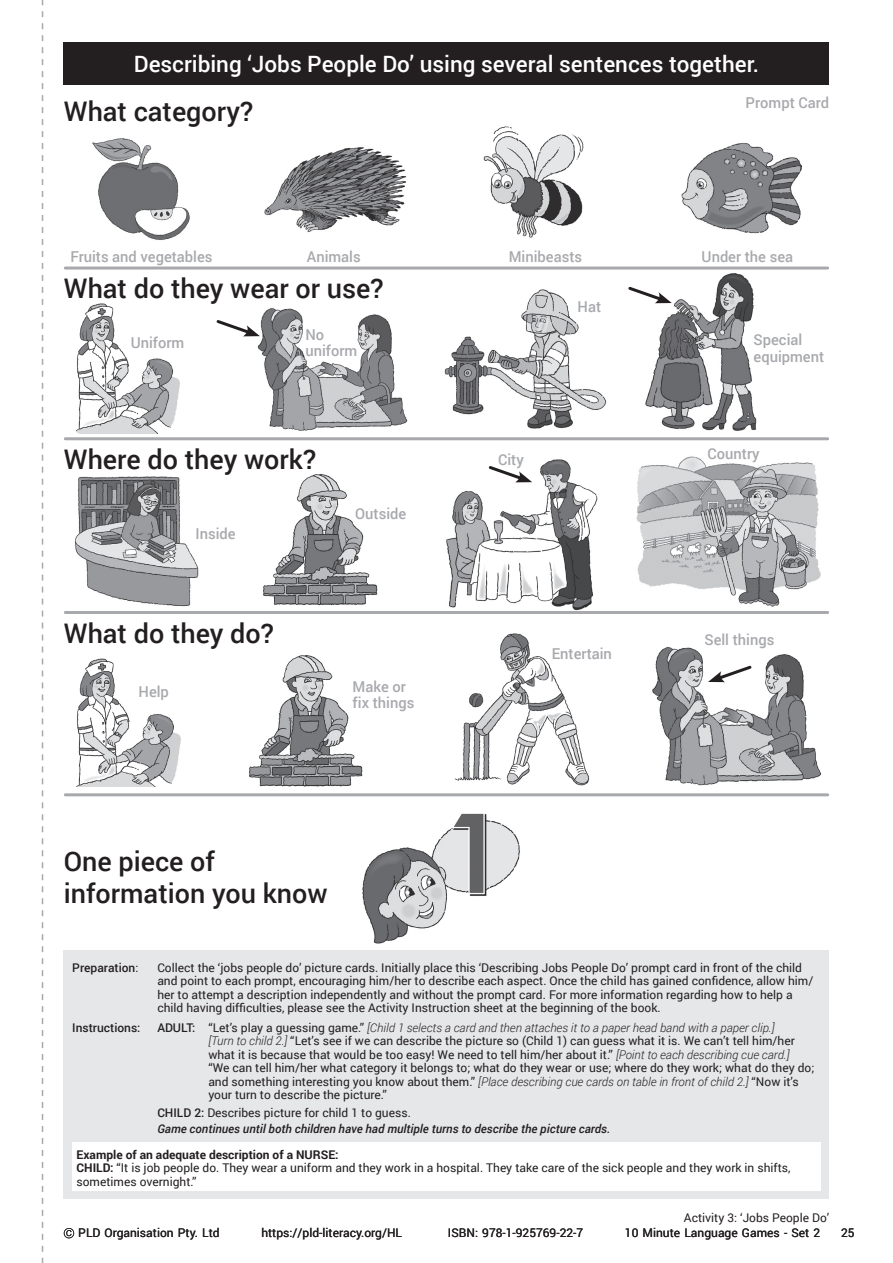
<style>
.page{position:relative;width:893px;height:1263px;background:#fff}
.page>*{position:absolute;margin:0;border:0;box-sizing:border-box;transform-origin:0 0}
.t1{font:500 27px/32.4px "Roboto";color:#231f20}
.t2{font:500 22.5px "Roboto";color:#fff}
.t3{font:500 15px/16.5px "Roboto";color:#a8a9ad}
.t4{font:12px/13.5px "Roboto";color:#231f20}
.t5{font:italic 500 12px/15.6px "Roboto";color:#231f20}
.t6{font:500 12px "Roboto";color:#231f20}
.s1{font-weight:400}
.s2{font-weight:500}
.s3{font-weight:300;font-style:italic}
.s4{font-style:normal}
.s5{font-weight:400;font-style:normal}
.s6{font-weight:700}
</style>
<div class="page">
<svg style="left:42px;top:0;width:1px;height:1263px"></svg>
<img style="left:76px;top:658px;width:105px;height:129px">
<img style="left:454px;top:633px;width:135px;height:153px">
<img style="left:249px;top:655px;width:114px;height:132px">
<img style="left:652px;top:647px;width:169px;height:139px">
<svg style="left:708px;top:663px;width:46px;height:19px"></svg>
<img style="left:76px;top:303px;width:104px;height:131px">
<img style="left:444px;top:289px;width:163px;height:140px">
<img style="left:257px;top:308px;width:151px;height:123px">
<svg style="left:216px;top:318px;width:44px;height:19px"></svg>
<img style="left:645px;top:273px;width:112px;height:158px">
<svg style="left:628px;top:284px;width:44px;height:19px"></svg>
<img style="left:75px;top:477px;width:124px;height:130px">
<img style="left:263px;top:474px;width:115px;height:132px">
<img style="left:636px;top:456px;width:185px;height:151px">
<img style="left:446px;top:459px;width:152px;height:152px">
<svg style="left:486px;top:464px;width:46px;height:19px"></svg>
<div style="left:64px;top:950px;width:765px;height:249px;background:#e6e7e9"></div>
<div style="left:72px;top:1142px;width:749px;height:48px;background:#fff"></div>
<div style="left:64px;top:43px;width:765px;height:42px;background:#231f20"></div>
<hr style="left:65px;top:793px;width:763px;height:3px;background:#a8a9ad">
<hr style="left:65px;top:437px;width:763px;height:3px;background:#a8a9ad">
<img style="left:92px;top:138px;width:98px;height:102px">
<img style="left:264px;top:147px;width:143px;height:86px">
<img style="left:483px;top:126px;width:101px;height:112px">
<img style="left:682px;top:142px;width:120px;height:92px">
<hr style="left:65px;top:267px;width:763px;height:3px;background:#a8a9ad">
<hr style="left:65px;top:611px;width:763px;height:3px;background:#a8a9ad">
<img style="left:362px;top:813px;width:158px;height:131px">
<svg style="left:64px;top:1228px;width:10px;height:10px"></svg>
<h2 class="t2" style="left:134px;top:48px;width:627px">Describing ‘Jobs People Do’ using several sentences together.</h2>
<p class="t3" style="left:746px;top:94px;width:85px">Prompt Card</p>
<h1 class="t1" style="left:64px;top:94px;width:191px">What category?</h1>
<p class="t3" style="left:70px;top:248px;width:144px">Fruits and vegetables</p>
<p class="t3" style="left:307px;top:248px;width:55px">Animals</p>
<p class="t3" style="left:509px;top:248px;width:75px">Minibeasts</p>
<p class="t3" style="left:702px;top:248px;width:93px">Under the sea</p>
<h1 class="t1" style="left:64px;top:271px;width:321px">What do they wear or use?</h1>
<p class="t3" style="left:578px;top:298px;width:25px">Hat</p>
<p class="t3" style="left:131px;top:334px;width:55px">Uniform</p>
<p class="t3" style="left:305px;top:326px;width:53px">No uniform</p>
<p class="t3" style="left:754px;top:331px;width:72px">Special equipment</p>
<h1 class="t1" style="left:64px;top:442px;width:254px">Where do they work?</h1>
<p class="t3" style="left:196px;top:525px;width:42px">Inside</p>
<h1 class="t1" style="left:64px;top:617px;width:212px">What do they do?</h1>
<p class="t3" style="left:139px;top:683px;width:32px">Help</p>
<p class="t3" style="left:355px;top:505px;width:53px">Outside</p>
<p class="t3" style="left:353px;top:677px;width:63px">Make or fix things</p>
<h1 class="t1" style="left:64px;top:844px;width:265px">One piece of information you know</h1>
<p class="t3" style="left:498px;top:451px;width:27px">City</p>
<p class="t3" style="left:552px;top:645px;width:62px">Entertain</p>
<p class="t3" style="left:708px;top:445px;width:54px">Country</p>
<p class="t3" style="left:704px;top:630px;width:71px">Sell things</p>
<p class="t6" style="left:72px;top:959px;width:68px">Preparation<span class="s1">:</span></p>
<p class="t4" style="left:157px;top:960px;width:657px">Collect the ‘jobs people do’ picture cards. Initially place this ‘Describing Jobs People Do’ prompt card in front of the child and point to each prompt, encouraging him/her to describe each aspect. Once the child has gained confidence, allow him/ her to attempt a description independently and without the prompt card. For more information regarding how to help a child having difficulties, please see the Activity Instruction sheet at the beginning of the book.</p>
<p class="t6" style="left:72px;top:1019px;width:70px">Instructions:</p>
<p class="t4" style="left:208px;top:1020px;width:607px;text-indent:-51px"><span class="s2">ADULT:</span> “Let’s play a guessing game.” <span class="s3">[Child 1 selects a card and then attaches it to a paper head band with a paper clip.]<br>[Turn to child 2.]</span> “Let’s see if we can describe the picture so (Child 1) can guess what it is. We can’t tell him/her what it is because that would be too easy! We need to tell him/her about it.” <span class="s3">[Point to each describing cue card.]<br></span>“We can tell him/her what category it belongs to; what do they wear or use; where do they work; what do they do; and something interesting you know about them.” <span class="s3">[Place describing cue cards on table in front of child 2.]</span> “Now it’s your turn to describe the picture.”</p>
<p class="t5" style="left:157px;top:1105px;width:455px"><span class="s4">CHILD 2:</span> <span class="s5">Describes picture for child 1 to guess.<br></span>Game continues until both children have had multiple turns to describe the picture cards.</p>
<p class="t4" style="left:77px;top:1147px;width:715px"><span class="s6">Example of an adequate description of a NURSE:<br>CHILD:</span> “It is job people do. They wear a uniform and they work in a hospital. They take care of the sick people and they work in shifts, sometimes overnight.”</p>
<p class="t4" style="left:684px;top:1211px;width:147px">Activity 3: ‘Jobs People Do’</p>
<p class="t4" style="left:78px;top:1226px;width:143px">PLD Organisation Pty. Ltd</p>
<p class="t4" style="left:261px;top:1226px;width:142px">https://pld-literacy.org/HL</p>
<p class="t4" style="left:448px;top:1226px;width:137px">ISBN: 978-1-925769-22-7</p>
<p class="t4" style="left:625px;top:1226px;width:197px">10 Minute Language Games - Set 2</p>
<p class="t4" style="left:841px;top:1226px;width:15px">25</p>
</div>
